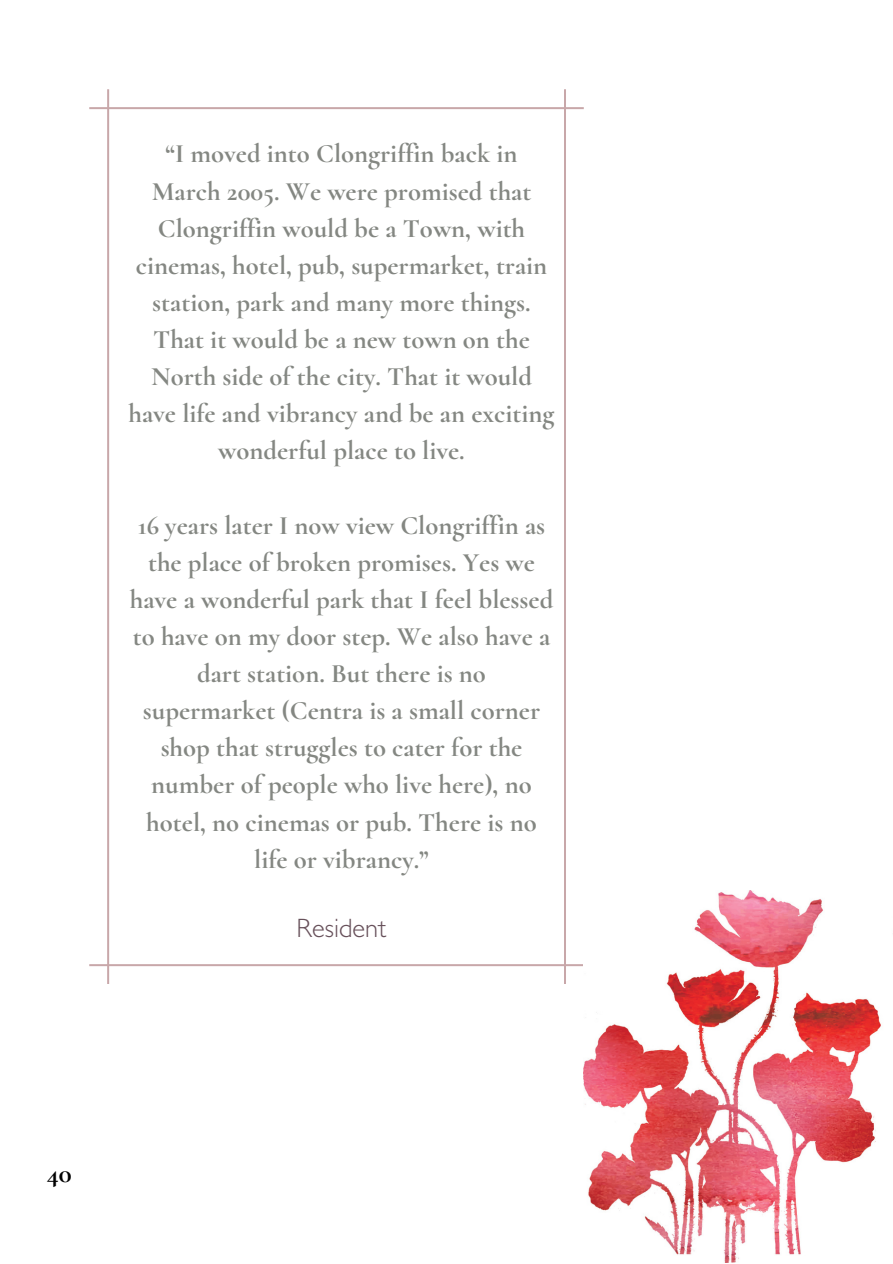
<style>
.page{position:relative;width:893px;height:1264px;background:#fff}
.page>*{position:absolute;margin:0;border:0;box-sizing:border-box;transform-origin:0 0}
.t1{font:700 27px "Cormorant";color:#000}
.t2{font:700 26.7px/37px "Cormorant";color:#848782;text-align:center}
.t3{font:300 26.7px "Gill Sans";color:#67505a}
</style>
<div class="page">
<svg style="left:89px;top:89px;width:494px;height:895px"></svg>
<img style="left:583px;top:891px;width:298px;height:370px">
<p class="t2" style="left:128px;top:135px;width:427px">“I moved into Clongriffin back in March 2005. We were promised that Clongriffin would be a Town, with cinemas, hotel, pub, supermarket, train station, park and many more things.<br>That it would be a new town on the North side of the city. That it would have life and vibrancy and be an exciting wonderful place to live.</p>
<p class="t2" style="left:130px;top:506px;width:425px">16 years later I now view Clongriffin as the place of broken promises. Yes we have a wonderful park that I feel blessed to have on my door step. We also have a dart station. But there is no supermarket (Centra is a small corner shop that struggles to cater for the number of people who live here), no hotel, no cinemas or pub. There is no life or vibrancy.”</p>
<p class="t3" style="left:296px;top:919px;width:91px">Resident</p>
<p class="t1" style="left:47px;top:1156px;width:27px">40</p>
</div>
